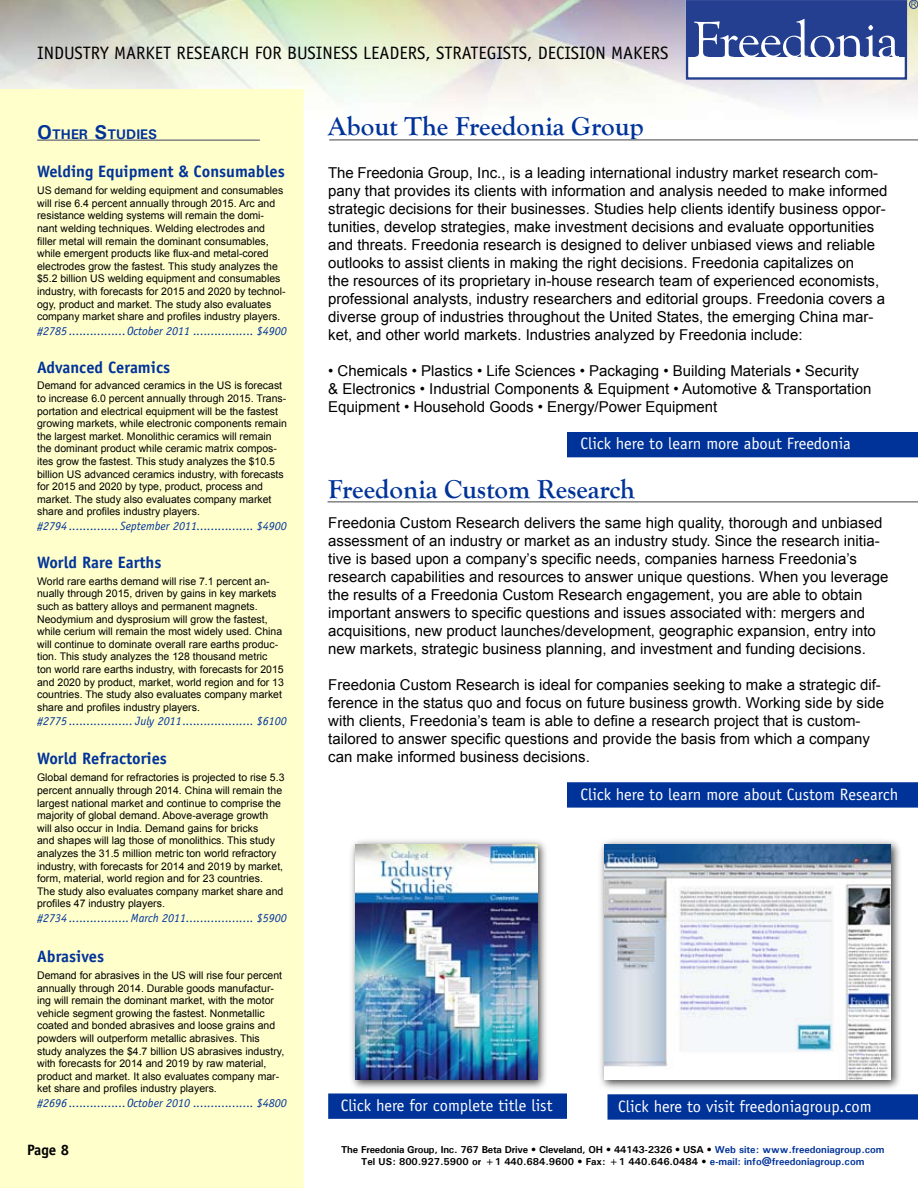
<style>
.page{position:relative;width:918px;height:1188px;background:#fff}
.page>*{position:absolute;margin:0;border:0;box-sizing:border-box;transform-origin:0 0}
.t1{font:700 27px "Goudy Old Style T";color:#039}
.t2{font:18px "Officina Sans";color:#000}
.t3{font:16.5px "Officina Sans";color:#fff}
.t4{font:700 16.5px "Officina Sans";color:#039}
.t5{font:15px/18px "Arial";color:#000}
.t6{font:700 15px "Officina Sans";color:#000}
.t7{font:700 13.95px "Univers";color:#039}
.t8{font:italic 12px "Officina Sans";color:#039}
.t9{font:10.5px/12.6px "Arial";color:#000}
.t10{font:700 10.05px/12px "Univers";color:#000;text-align:center}
.s1{font-size:19.95px}
.s2{font-style:italic}
.s3{color:#039}
</style>
<div class="page">
<div style="left:0;top:89px;width:304px;height:1099px;background:#ffc"></div>
<hr style="left:329px;top:139px;width:589px;height:2px;background:#808284">
<hr style="left:328px;top:501px;width:590px;height:2px;background:#808284">
<div style="left:567px;top:432px;width:351px;height:25px;background:#039"></div>
<div style="left:568px;top:783px;width:349px;height:24px;background:#039"></div>
<div style="left:567px;top:782px;width:351px;height:26px;border:2px solid #039"></div>
<div style="left:329px;top:1094px;width:237px;height:24px;background:#039"></div>
<div style="left:328px;top:1094px;width:239px;height:25px;border:2px solid #039"></div>
<hr style="left:37px;top:139px;width:223px;height:2px;background:#808284">
<div style="left:686px;top:0;width:221px;height:80px;border:2px solid #243e90"></div>
<div style="left:687px;top:1px;width:218px;height:56px;background:#243e90"></div>
<svg style="left:694px;top:19px;width:205px;height:38px"></svg>
<div style="left:909px;top:0;width:9px;height:9px;border:1px solid #243e90;border-radius:50%"></div>
<svg style="left:911px;top:2px;width:5px;height:5px"></svg>
<div style="left:608px;top:1095px;width:309px;height:24px;background:#039"></div>
<div style="left:608px;top:1094px;width:310px;height:26px;border:2px solid #039"></div>
<div style="left:597px;top:837px;width:306px;height:255px;background:#000;opacity:.75"></div>
<img style="left:605px;top:845px;width:286px;height:235px">
<div style="left:348px;top:837px;width:202px;height:255px;background:#000;opacity:.75"></div>
<img style="left:355px;top:845px;width:183px;height:235px">
<h2 class="t2" style="left:37px;top:42px;width:633px">INDUSTRY MARKET RESEARCH FOR BUSINESS LEADERS, STRATEGISTS, DECISION MAKERS</h2>
<h3 class="t7" style="left:37px;top:126px;width:120px"><span class="s1">O</span>ther <span class="s1">S</span>tudies</h3>
<h3 class="t4" style="left:37px;top:161px;width:249px">Welding Equipment &amp; Consumables</h3>
<p class="t9" style="left:37px;top:184px;width:250px">US demand for welding equipment and consumables will rise 6.4 percent annually through 2015. Arc and resistance welding systems will remain the domi&shy;nant welding techniques. Welding electrodes and filler metal will remain the dominant consumables, while emergent products like flux-and metal-cored electrodes grow the fastest. This study analyzes the $5.2 billion US welding equipment and consumables industry, with forecasts for 2015 and 2020 by technol&shy;ogy, product and market. The study also evaluates company market share and profiles industry players.</p>
<p class="t8" style="left:37px;top:324px;width:251px">#2785 ................October 2011 ................. $4900</p>
<h3 class="t4" style="left:37px;top:357px;width:134px">Advanced Ceramics</h3>
<p class="t9" style="left:37px;top:380px;width:251px">Demand for advanced ceramics in the US is forecast to increase 6.0 percent annually through 2015. Trans&shy;portation and electrical equipment will be the fastest growing markets, while electronic components remain the largest market. Monolithic ceramics will remain the dominant product while ceramic matrix compos&shy;ites grow the fastest. This study analyzes the $10.5 billion US advanced ceramics industry, with forecasts for 2015 and 2020 by type, product, process and market. The study also evaluates company market share and profiles industry players.</p>
<p class="t8" style="left:37px;top:519px;width:251px">#2794 ..............September 2011................ $4900</p>
<h3 class="t4" style="left:37px;top:552px;width:126px">World Rare Earths</h3>
<p class="t9" style="left:37px;top:575px;width:248px">World rare earths demand will rise 7.1 percent an&shy;nually through 2015, driven by gains in key markets such as battery alloys and permanent magnets.<br>Neodymium and dysprosium will grow the fastest, while cerium will remain the most widely used. China will continue to dominate overall rare earths produc&shy;tion. This study analyzes the 128 thousand metric ton world rare earths industry, with forecasts for 2015 and 2020 by product, market, world region and for 13 countries. The study also evaluates company market share and profiles industry players.</p>
<p class="t8" style="left:37px;top:714px;width:251px">#2775 .................. July 2011.................... $6100</p>
<h3 class="t4" style="left:37px;top:748px;width:131px">World Refractories</h3>
<p class="t9" style="left:37px;top:771px;width:249px">Global demand for refractories is projected to rise 5.3 percent annually through 2014. China will remain the largest national market and continue to comprise the majority of global demand. Above-average growth will also occur in India. Demand gains for bricks<br>and shapes will lag those of monolithics. This study analyzes the 31.5 million metric ton world refractory industry, with forecasts for 2014 and 2019 by market, form, material, world region and for 23 countries.<br>The study also evaluates company market share and profiles 47 industry players.</p>
<p class="t8" style="left:37px;top:911px;width:251px">#2734 .................March 2011................... $5900</p>
<h3 class="t4" style="left:37px;top:946px;width:68px">Abrasives</h3>
<p class="t9" style="left:37px;top:969px;width:249px">Demand for abrasives in the US will rise four percent annually through 2014. Durable goods manufactur&shy;ing will remain the dominant market, with the motor vehicle segment growing the fastest. Nonmetallic coated and bonded abrasives and loose grains and powders will outperform metallic abrasives. This study analyzes the $4.7 billion US abrasives industry, with forecasts for 2014 and 2019 by raw material, product and market. It also evaluates company mar&shy;ket share and profiles industry players.</p>
<p class="t8" style="left:37px;top:1096px;width:251px">#2696 ................October 2010 ................. $4800</p>
<h3 class="t6" style="left:27px;top:1140px;width:44px">Page 8</h3>
<h1 class="t1" style="left:328px;top:111px;width:317px">About The Freedonia Group</h1>
<p class="t5" style="left:328px;top:164px;width:561px">The Freedonia Group, Inc., is a leading international industry market research com&shy;pany that provides its clients with information and analysis needed to make informed strategic decisions for their businesses. Studies help clients identify business oppor&shy;tunities, develop strategies, make investment decisions and evaluate opportunities and threats. Freedonia research is designed to deliver unbiased views and reliable outlooks to assist clients in making the right decisions. Freedonia capitalizes on<br>the resources of its proprietary in-house research team of experienced economists, professional analysts, industry researchers and editorial groups. Freedonia covers a diverse group of industries throughout the United States, the emerging China mar&shy;ket, and other world markets. Industries analyzed by Freedonia include:</p>
<h3 class="t5" style="left:328px;top:362px;width:545px"><span class="s2">•</span> Chemicals • Plastics • Life Sciences • Packaging • Building Materials • Security &amp; Electronics • Industrial Components &amp; Equipment • Automotive &amp; Transportation<br>Equipment • Household Goods • Energy/Power Equipment</h3>
<h3 class="t3" style="left:580px;top:434px;width:272px">Click here to learn more about Freedonia</h3>
<h1 class="t1" style="left:328px;top:474px;width:308px">Freedonia Custom Research</h1>
<p class="t5" style="left:328px;top:514px;width:562px">Freedonia Custom Research delivers the same high quality, thorough and unbiased assessment of an industry or market as an industry study. Since the research initia&shy;tive is based upon a company’s specific needs, companies harness Freedonia’s research capabilities and resources to answer unique questions. When you leverage the results of a Freedonia Custom Research engagement, you are able to obtain important answers to specific questions and issues associated with: mergers and acquisitions, new product launches/development, geographic expansion, entry into new markets, strategic business planning, and investment and funding decisions.</p>
<p class="t5" style="left:328px;top:676px;width:557px">Freedonia Custom Research is ideal for companies seeking to make a strategic dif&shy;ference in the status quo and focus on future business growth. Working side by side with clients, Freedonia’s team is able to define a research project that is custom&shy;tailored to answer specific questions and provide the basis from which a company can make informed business decisions.</p>
<h3 class="t3" style="left:580px;top:784px;width:319px">Click here to learn more about Custom Research</h3>
<h3 class="t3" style="left:341px;top:1096px;width:213px">Click here for complete title list</h3>
<h3 class="t3" style="left:618px;top:1096px;width:255px">Click here to visit freedoniagroup.com</h3>
<p class="t10" style="left:341px;top:1143px;width:545px">The Freedonia Group, Inc. 767 Beta Drive • Cleveland, OH • 44143-2326 • USA • <span class="s3">Web site: www.freedoniagroup.com<br></span>Tel US: 800.927.5900 or +1 440.684.9600 • Fax: +1 440.646.0484 • <span class="s3">e-mail: info@freedoniagroup.com</span></p>
</div>
